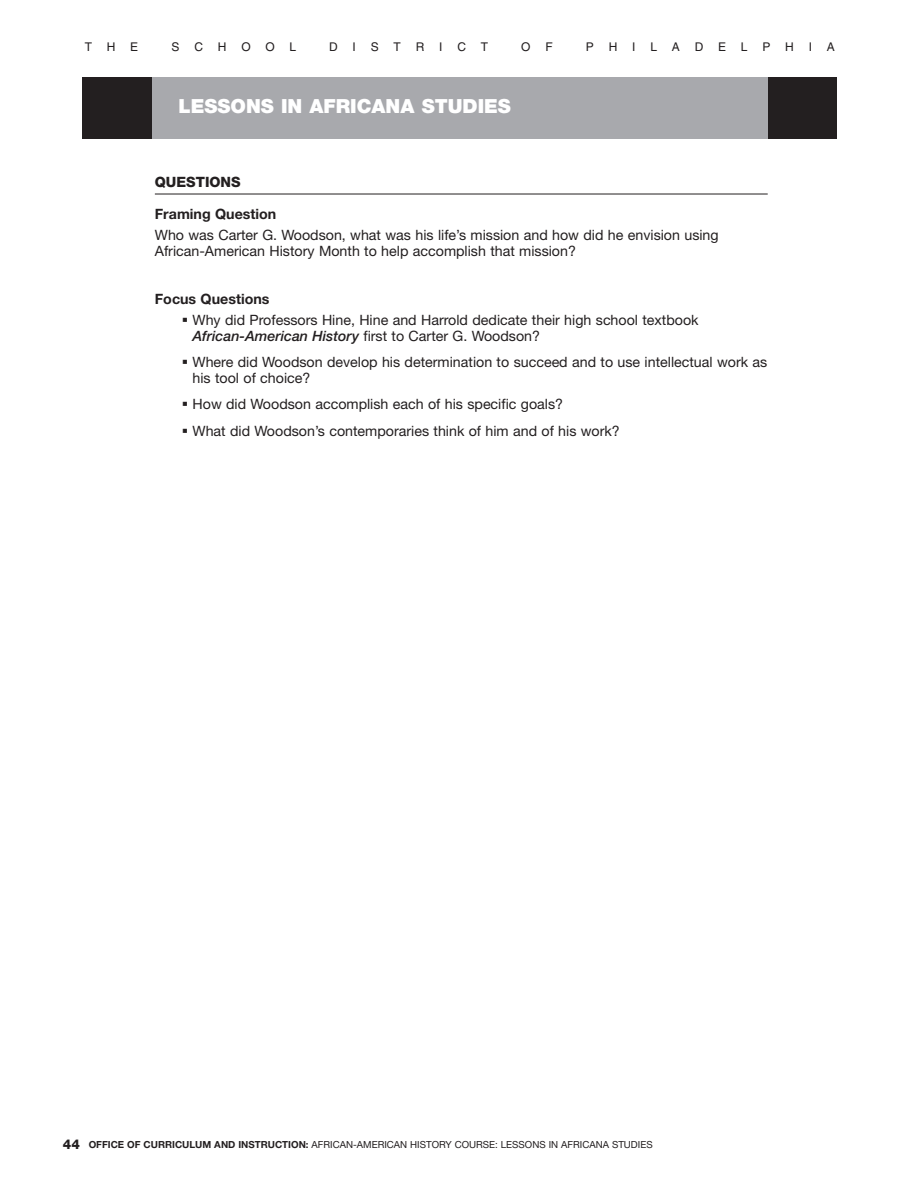
<style>
.page{position:relative;width:918px;height:1188px;background:#fff}
.page>*{position:absolute;margin:0;border:0;box-sizing:border-box;transform-origin:0 0}
.t1{font:900 19.5px "Helvetica Neue";color:#fff}
.t2{font:14.25px/15.8px "Helvetica Neue";color:#231f20}
.t3{font:700 14.25px "Helvetica Neue";color:#231f20}
.t4{font:800 14.25px "Helvetica Neue";color:#231f20}
.t5{font:800 13.5px "Helvetica Neue";color:#231f20}
.t6{font:12px "Helvetica";letter-spacing:1.235em;color:#231f20}
.t7{font:9.75px "Helvetica Neue";color:#231f20}
.s1{font-weight:500;font-style:italic}
.s2{font-weight:700}
</style>
<div class="page">
<div style="left:82px;top:77px;width:753px;height:61px;background:#a8a9ad"></div>
<div style="left:82px;top:77px;width:70px;height:61px;background:#231f20"></div>
<div style="left:768px;top:77px;width:69px;height:61px;background:#231f20"></div>
<hr style="left:155px;top:194px;width:613px;height:1px;background:#231f20">
<p class="t6" style="left:85px;top:42px;width:55px">THE</p>
<p class="t6" style="left:172px;top:42px;width:126px">SCHOOL</p>
<p class="t6" style="left:329px;top:42px;width:160px">DISTRICT</p>
<p class="t6" style="left:521px;top:42px;width:33px">O F</p>
<p class="t6" style="left:586px;top:42px;width:250px">PHILADELPHIA</p>
<h1 class="t1" style="left:178px;top:100px;width:334px">LESSONS IN AFRICANA STUDIES</h1>
<p class="t4" style="left:155px;top:177px;width:87px">QUESTIONS</p>
<p class="t3" style="left:155px;top:209px;width:123px">Framing Question</p>
<p class="t2" style="left:155px;top:229px;width:565px">Who was Carter G. Woodson, what was his life’s mission and how did he envision using<br>African-American History Month to help accomplish that mission?</p>
<p class="t3" style="left:155px;top:294px;width:116px">Focus Questions</p>
<p class="t2" style="left:193px;top:313px;width:508px;text-indent:-11px">▪ Why did Professors Hine, Hine and Harrold dedicate their high school textbook<br><span class="s1">African-American History</span> first to Carter G. Woodson?</p>
<p class="t2" style="left:193px;top:356px;width:576px;text-indent:-11px">▪ Where did Woodson develop his determination to succeed and to use intellectual work as his tool of choice?</p>
<p class="t2" style="left:182px;top:398px;width:383px">▪ How did Woodson accomplish each of his specific goals?</p>
<p class="t2" style="left:182px;top:424px;width:440px">▪ What did Woodson’s contemporaries think of him and of his work?</p>
<p class="t5" style="left:63px;top:1140px;width:19px">44</p>
<p class="t7" style="left:89px;top:1141px;width:565px"><span class="s2">OFFICE OF CURRICULUM AND INSTRUCTION:</span> AFRICAN-AMERICAN HISTORY COURSE: LESSONS IN AFRICANA STUDIES</p>
</div>
